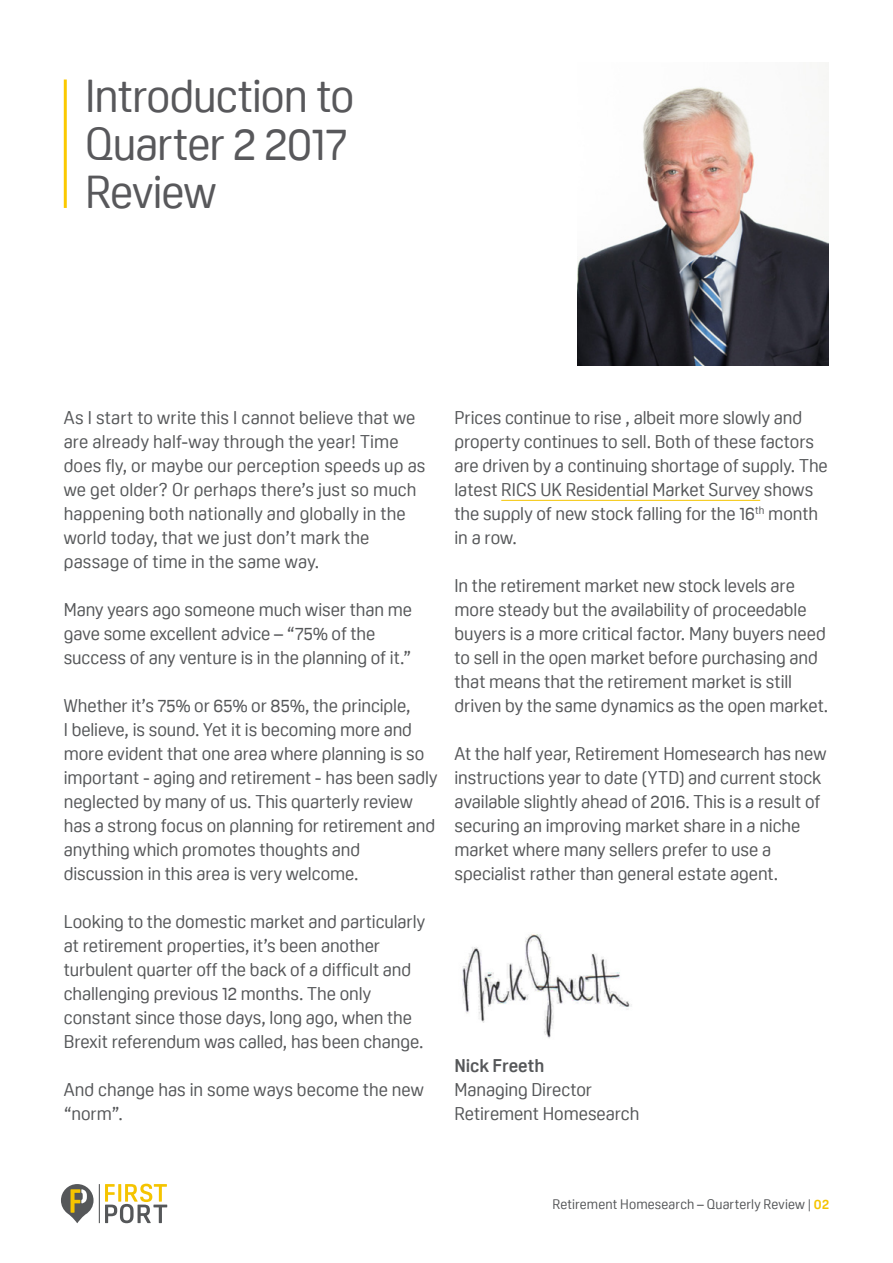
<style>
.page{position:relative;width:893px;height:1263px;background:#fff}
.page>*{position:absolute;margin:0;border:0;box-sizing:border-box;transform-origin:0 0}
.t1{font:45px/48px "Oscine";letter-spacing:-.02em;color:#58585b}
.t2{font:18px/24px "Oscine";letter-spacing:-.005em;color:#555759}
.t3{font:700 18px "Oscine";letter-spacing:-.005em;color:#555759}
.t4{font:13.5px "Oscine";letter-spacing:.01em;color:#555759}
.s1{font-weight:700;color:#f5c400}
</style>
<div class="page">
<img style="left:462px;top:934px;width:170px;height:105px">
<hr style="left:501px;top:500px;width:259px;height:1px;background:#f5c400">
<hr style="left:64px;top:80px;width:3px;height:128px;background:#fbc900">
<img style="left:578px;top:63px;width:250px;height:303px">
<svg style="left:61px;top:1184px;width:106px;height:39px"></svg>
<h1 class="t1" style="left:85px;top:72px;width:271px">Introduction to<br>Quarter 2 2017<br>Review</h1>
<p class="t2" style="left:64px;top:406px;width:363px">As I start to write this I cannot believe that we are already half-way through the year! Time does fly, or maybe our perception speeds up as we get older? Or perhaps there’s just so much happening both nationally and globally in the world today, that we just don’t mark the passage of time in the same way.</p>
<p class="t2" style="left:64px;top:598px;width:350px">Many years ago someone much wiser than me gave some excellent advice – “75% of the success of any venture is in the planning of it.”</p>
<p class="t2" style="left:64px;top:694px;width:375px">Whether it’s 75% or 65% or 85%, the principle,<br>I believe, is sound. Yet it is becoming more and more evident that one area where planning is so important - aging and retirement - has been sadly neglected by many of us. This quarterly review has a strong focus on planning for retirement and anything which promotes thoughts and discussion in this area is very welcome.</p>
<p class="t2" style="left:64px;top:910px;width:363px">Looking to the domestic market and particularly at retirement properties, it’s been another turbulent quarter off the back of a difficult and challenging previous 12 months. The only constant since those days, long ago, when the Brexit referendum was called, has been change.</p>
<p class="t2" style="left:64px;top:1077px;width:362px">And change has in some ways become the new “norm”.</p>
<p class="t2" style="left:455px;top:406px;width:375px">Prices continue to rise , albeit more slowly and property continues to sell. Both of these factors are driven by a continuing shortage of supply. The latest RICS UK Residential Market Survey shows the supply of new stock falling for the 16<sup>th</sup> month in a row.</p>
<p class="t2" style="left:455px;top:574px;width:375px">In the retirement market new stock levels are more steady but the availability of proceedable buyers is a more critical factor. Many buyers need to sell in the open market before purchasing and that means that the retirement market is still driven by the same dynamics as the open market.</p>
<p class="t2" style="left:455px;top:742px;width:373px">At the half year, Retirement Homesearch has new instructions year to date (YTD) and current stock available slightly ahead of 2016. This is a result of securing an improving market share in a niche market where many sellers prefer to use a specialist rather than general estate agent.</p>
<p class="t3" style="left:455px;top:1055px;width:91px">Nick Freeth</p>
<p class="t2" style="left:455px;top:1078px;width:186px">Managing Director<br>Retirement Homesearch</p>
<p class="t4" style="left:552px;top:1197px;width:278px">Retirement Homesearch – Quarterly Review | <span class="s1">02</span></p>
</div>
